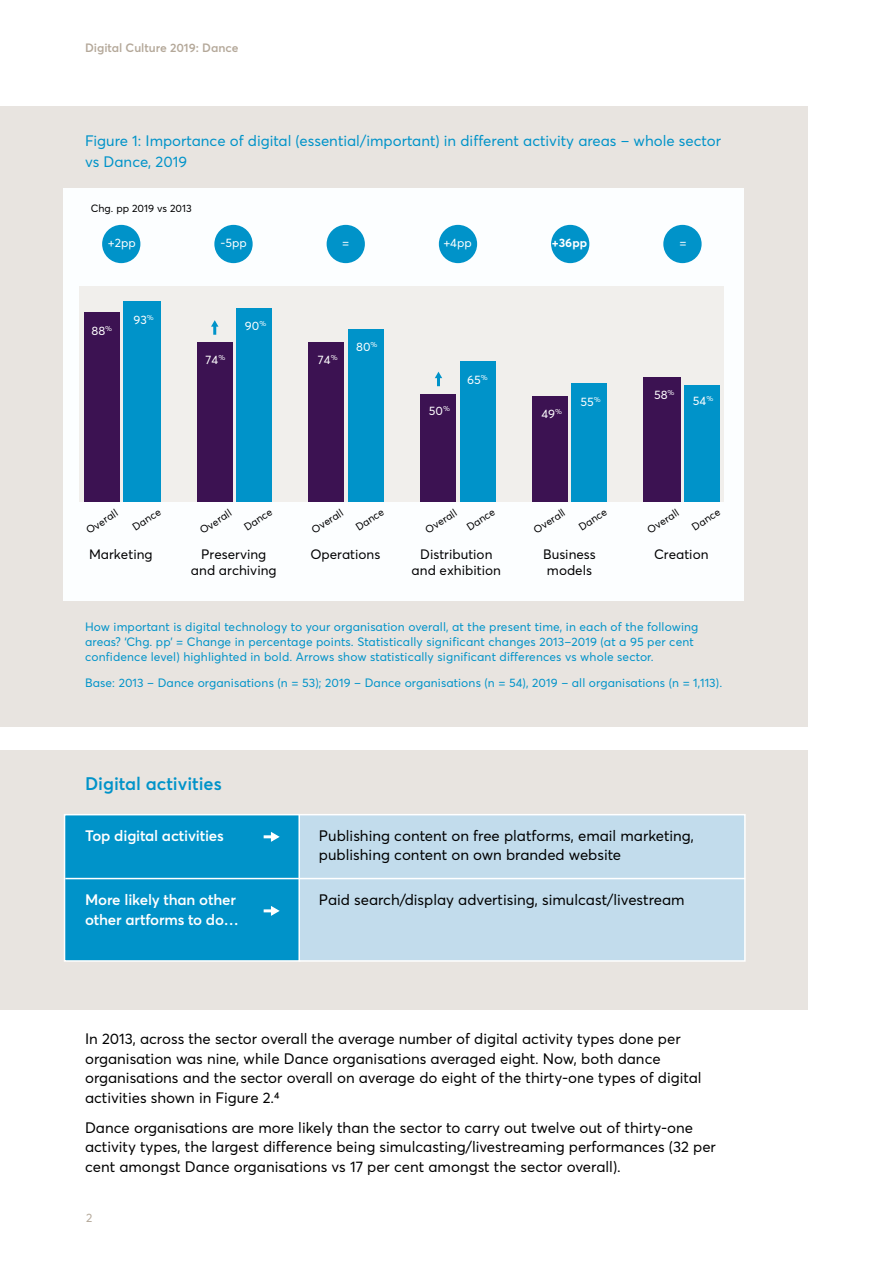
<style>
.page{position:relative;width:893px;height:1263px;background:#fff}
.page>*{position:absolute;margin:0;border:0;box-sizing:border-box;transform-origin:0 0}
.t1{font:600 18px "Averta";color:#0093c9}
.t2{font:15px/19.5px "Averta";color:#000}
.t3{font:15px/21px "Averta";color:#0093c9}
.t4{font:600 15px "Averta";letter-spacing:-.01em;color:#fff}
.t5{font:13.5px/16.2px "Averta";color:#000;text-align:center}
.t6{font:12px/15px "Averta";letter-spacing:.01em;color:#0093c9}
.t7{font:12px "Averta";color:#fff}
.t8{font:600 12px "Averta";color:#b4a899}
.t9{font:700 12px "Averta";color:#fff}
.t10{font:12px "Averta";color:#b4a899}
.t11{font:10.5px "Averta";color:#000}
</style>
<div class="page">
<div style="left:0;top:106px;width:808px;height:621px;background:#e8e4e0"></div>
<div style="left:64px;top:188px;width:680px;height:412px;background:#fcfeff"></div>
<div style="left:79px;top:286px;width:645px;height:216px;background:#f1efec"></div>
<div style="left:348px;top:329px;width:36px;height:173px;background:#0093c9"></div>
<div style="left:102px;top:225px;width:38px;height:38px;background:#0093c9;border-radius:50%"></div>
<div style="left:214px;top:225px;width:39px;height:38px;background:#0093c9;border-radius:50%"></div>
<div style="left:327px;top:225px;width:38px;height:38px;background:#0093c9;border-radius:50%"></div>
<div style="left:439px;top:225px;width:38px;height:38px;background:#0093c9;border-radius:50%"></div>
<div style="left:551px;top:225px;width:38px;height:38px;background:#0093c9;border-radius:50%"></div>
<div style="left:663px;top:225px;width:39px;height:38px;background:#0093c9;border-radius:50%"></div>
<div style="left:643px;top:377px;width:37px;height:125px;background:#3c1252"></div>
<div style="left:684px;top:385px;width:36px;height:117px;background:#0093c9"></div>
<div style="left:532px;top:396px;width:36px;height:106px;background:#3c1252"></div>
<div style="left:571px;top:383px;width:36px;height:119px;background:#0093c9"></div>
<div style="left:420px;top:394px;width:36px;height:108px;background:#3c1252"></div>
<div style="left:460px;top:362px;width:35px;height:140px;background:#0093c9"></div>
<div style="left:309px;top:342px;width:35px;height:160px;background:#3c1252"></div>
<div style="left:197px;top:342px;width:36px;height:160px;background:#3c1252"></div>
<div style="left:236px;top:308px;width:36px;height:194px;background:#0093c9"></div>
<div style="left:84px;top:312px;width:36px;height:190px;background:#3c1252"></div>
<div style="left:124px;top:301px;width:37px;height:201px;background:#0093c9"></div>
<svg style="left:211px;top:320px;width:7px;height:15px"></svg>
<svg style="left:435px;top:372px;width:7px;height:14px"></svg>
<div style="left:0;top:750px;width:808px;height:259px;background:#e8e4e0"></div>
<div style="left:64px;top:814px;width:236px;height:148px;background:#0093c9;border:2px solid #fff"></div>
<div style="left:298px;top:814px;width:448px;height:148px;background:#c2dcec;border:2px solid #fff"></div>
<hr style="left:65px;top:878px;width:680px;height:1px;background:#fff">
<svg style="left:264px;top:832px;width:16px;height:10px"></svg>
<svg style="left:264px;top:906px;width:16px;height:10px"></svg>
<p class="t8" style="left:85px;top:40px;width:155px">Digital Culture 2019: Dance</p>
<p class="t3" style="left:85px;top:130px;width:637px">Figure 1: Importance of digital (essential/important) in different activity areas – whole sector vs Dance, 2019</p>
<p class="t11" style="left:91px;top:202px;width:102px">Chg. pp 2019 vs 2013</p>
<p class="t7" style="left:108px;top:236px;width:29px">+2pp</p>
<p class="t7" style="left:342px;top:236px;width:8px">=</p>
<p class="t7" style="left:443px;top:236px;width:30px">+4pp</p>
<p class="t9" style="left:552px;top:236px;width:37px">+36pp</p>
<p class="t7" style="left:679px;top:236px;width:8px">=</p>
<p class="t7" style="left:221px;top:236px;width:28px">-5pp</p>
<p class="t7" style="left:91px;top:323px;width:22px">88<sup>%</sup></p>
<p class="t7" style="left:133px;top:312px;width:22px">93<sup>%</sup></p>
<p class="t7" style="left:206px;top:353px;width:21px">74<sup>%</sup></p>
<p class="t7" style="left:245px;top:318px;width:23px">90<sup>%</sup></p>
<p class="t7" style="left:318px;top:352px;width:21px">74<sup>%</sup></p>
<p class="t7" style="left:356px;top:339px;width:23px">80<sup>%</sup></p>
<p class="t7" style="left:429px;top:404px;width:23px">50<sup>%</sup></p>
<p class="t7" style="left:467px;top:373px;width:22px">65<sup>%</sup></p>
<p class="t7" style="left:541px;top:406px;width:22px">49<sup>%</sup></p>
<p class="t7" style="left:581px;top:394px;width:22px">55<sup>%</sup></p>
<p class="t7" style="left:654px;top:387px;width:22px">58<sup>%</sup></p>
<p class="t7" style="left:693px;top:394px;width:22px">54<sup>%</sup></p>
<p class="t11" style="left:84px;top:526px;width:37px;rotate:-33deg">Overall</p>
<p class="t11" style="left:130px;top:522px;width:33px;rotate:-33deg">Dance</p>
<p class="t11" style="left:197px;top:526px;width:37px;rotate:-33deg">Overall</p>
<p class="t11" style="left:241px;top:522px;width:33px;rotate:-33deg">Dance</p>
<p class="t11" style="left:309px;top:525px;width:37px;rotate:-33deg">Overall</p>
<p class="t11" style="left:353px;top:522px;width:33px;rotate:-33deg">Dance</p>
<p class="t11" style="left:423px;top:525px;width:37px;rotate:-33deg">Overall</p>
<p class="t11" style="left:464px;top:522px;width:33px;rotate:-33deg">Dance</p>
<p class="t11" style="left:531px;top:525px;width:37px;rotate:-33deg">Overall</p>
<p class="t11" style="left:576px;top:522px;width:33px;rotate:-33deg">Dance</p>
<p class="t11" style="left:645px;top:525px;width:37px;rotate:-33deg">Overall</p>
<p class="t11" style="left:689px;top:522px;width:33px;rotate:-33deg">Dance</p>
<p class="t5" style="left:89px;top:546px;width:65px">Marketing</p>
<p class="t5" style="left:191px;top:546px;width:87px">Preserving and archiving</p>
<p class="t5" style="left:310px;top:546px;width:72px">Operations</p>
<p class="t5" style="left:543px;top:546px;width:54px;text-align:left">Business models</p>
<p class="t5" style="left:420px;top:546px;width:74px">Distribution</p>
<p class="t5" style="left:654px;top:546px;width:56px">Creation</p>
<p class="t5" style="left:412px;top:562px;width:91px">and exhibition</p>
<p class="t6" style="left:85px;top:620px;width:615px">How important is digital technology to your organisation overall, at the present time, in each of the following areas? ‘Chg. pp’ = Change in percentage points. Statistically significant changes 2013–2019 (at a 95 per cent confidence level) highlighted in bold. Arrows show statistically significant differences vs whole sector.</p>
<p class="t6" style="left:85px;top:675px;width:639px">Base: 2013 – Dance organisations (n = 53); 2019 – Dance organisations (n = 54), 2019 – all organisations (n = 1,113).</p>
<p class="t1" style="left:85px;top:772px;width:138px">Digital activities</p>
<p class="t4" style="left:85px;top:826px;width:140px">Top digital activities</p>
<p class="t2" style="left:319px;top:826px;width:377px">Publishing content on free platforms, email marketing, publishing content on own branded website</p>
<p class="t4" style="left:85px;top:890px;width:153px">More likely than other</p>
<p class="t2" style="left:319px;top:890px;width:367px">Paid search/display advertising, simulcast/livestream</p>
<p class="t4" style="left:85px;top:910px;width:155px">other artforms to do…</p>
<p class="t2" style="left:85px;top:1029px;width:618px">In 2013, across the sector overall the average number of digital activity types done per organisation was nine, while Dance organisations averaged eight. Now, both dance organisations and the sector overall on average do eight of the thirty-one types of digital activities shown in Figure 2.4</p>
<p class="t2" style="left:85px;top:1117px;width:632px">Dance organisations are more likely than the sector to carry out twelve out of thirty-one activity types, the largest difference being simulcasting/livestreaming performances (32 per cent amongst Dance organisations vs 17 per cent amongst the sector overall).</p>
<p class="t10" style="left:86px;top:1210px;width:8px">2</p>
</div>
